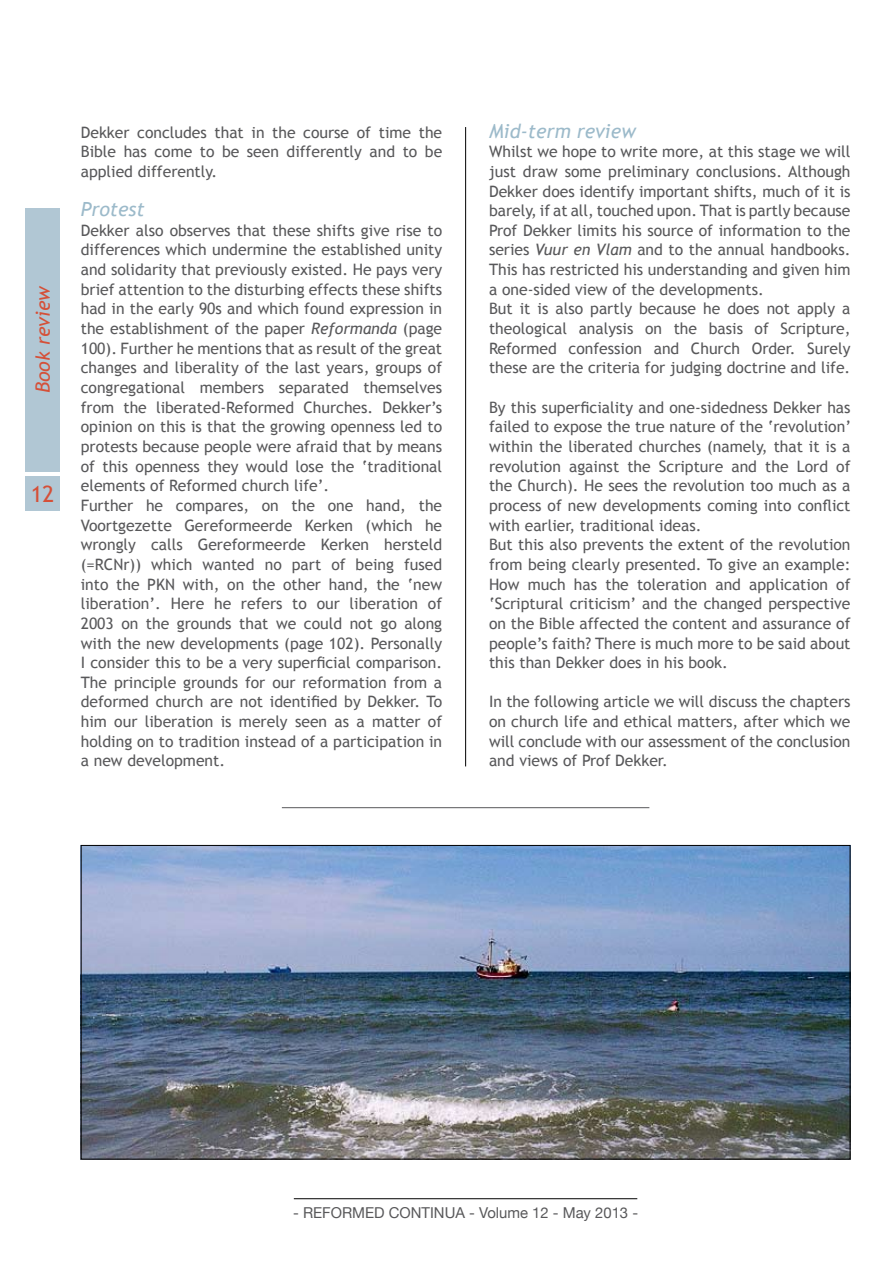
<style>
.page{position:relative;width:893px;height:1263px;background:#fff}
.page>*{position:absolute;margin:0;border:0;box-sizing:border-box;transform-origin:0 0}
.t1{font:22.5px "Trebuchet MS";color:#d55038}
.t2{font:italic 19.5px "Trebuchet MS";color:#9cbaca}
.t3{font:italic 19.5px "Trebuchet MS";color:#d55038}
.t4{font:15.75px/19.6px "Trebuchet MS";color:#58585a}
.t5{font:15px "Helvetica Neue";color:#58585a}
.s1{font-style:italic}
</style>
<div class="page">
<div style="left:26px;top:477px;width:34px;height:34px;background:#b1c7d4"></div>
<div style="left:26px;top:208px;width:34px;height:264px;background:#b1c7d4"></div>
<hr style="left:465px;top:127px;width:1px;height:639px;background:#000">
<img style="left:83px;top:847px;width:765px;height:310px">
<hr style="left:282px;top:807px;width:367px;height:1px;background:#58585a">
<hr style="left:294px;top:1198px;width:343px;height:1px;background:#000">
<p class="t3" style="left:31px;top:393px;width:109px;rotate:-90deg">Book review</p>
<h1 class="t1" style="left:31px;top:481px;width:25px">12</h1>
<p class="t4" style="left:81px;top:122px;width:363px;text-align:justify">Dekker concludes that in the course of time the Bible has come to be seen differently and to be applied differently.</p>
<p class="t2" style="left:81px;top:198px;width:65px">Protest</p>
<p class="t4" style="left:81px;top:221px;width:363px">Dekker also observes that these shifts give rise to differences which undermine the established unity and solidarity that previously existed. He pays very brief attention to the disturbing effects these shifts had in the early 90s and which found expression in the establishment of the paper <span class="s1">Reformanda</span> (page 100). Further he mentions that as result of the great changes and liberality of the last years, groups of congregational members separated themselves from the liberated-Reformed Churches. Dekker’s opinion on this is that the growing openness led to protests because people were afraid that by means of this openness they would lose the ‘traditional elements of Reformed church life’.<br>Further he compares, on the one hand, the Voortgezette Gereformeerde Kerken (which he wrongly calls Gereformeerde Kerken hersteld (=RCNr)) which wanted no part of being fused into the PKN with, on the other hand, the ‘new liberation’. Here he refers to our liberation of 2003 on the grounds that we could not go along with the new developments (page 102). Personally I consider this to be a very superficial comparison.<br>The principle grounds for our reformation from a deformed church are not identified by Dekker. To him our liberation is merely seen as a matter of holding on to tradition instead of a participation in a new development.</p>
<p class="t2" style="left:489px;top:119px;width:148px">Mid-term review</p>
<p class="t4" style="left:489px;top:142px;width:363px">Whilst we hope to write more, at this stage we will just draw some preliminary conclusions. Although Dekker does identify important shifts, much of it is barely, if at all, touched upon. That is partly because Prof Dekker limits his source of information to the series <span class="s1">Vuur en Vlam</span> and to the annual handbooks.<br>This has restricted his understanding and given him a one-sided view of the developments.<br>But it is also partly because he does not apply a theological analysis on the basis of Scripture, Reformed confession and Church Order. Surely these are the criteria for judging doctrine and life.</p>
<p class="t4" style="left:489px;top:397px;width:364px">By this superficiality and one-sidedness Dekker has failed to expose the true nature of the ‘revolution’ within the liberated churches (namely, that it is a revolution against the Scripture and the Lord of the Church). He sees the revolution too much as a process of new developments coming into conflict with earlier, traditional ideas.<br>But this also prevents the extent of the revolution from being clearly presented. To give an example:<br>How much has the toleration and application of ‘Scriptural criticism’ and the changed perspective on the Bible affected the content and assurance of people’s faith? There is much more to be said about this than Dekker does in his book.</p>
<p class="t4" style="left:489px;top:692px;width:363px;text-align:justify">In the following article we will discuss the chapters on church life and ethical matters, after which we will conclude with our assessment of the conclusion and views of Prof Dekker.</p>
<p class="t5" style="left:293px;top:1204px;width:346px">- REFORMED CONTINUA - Volume 12 - May 2013 -</p>
</div>
